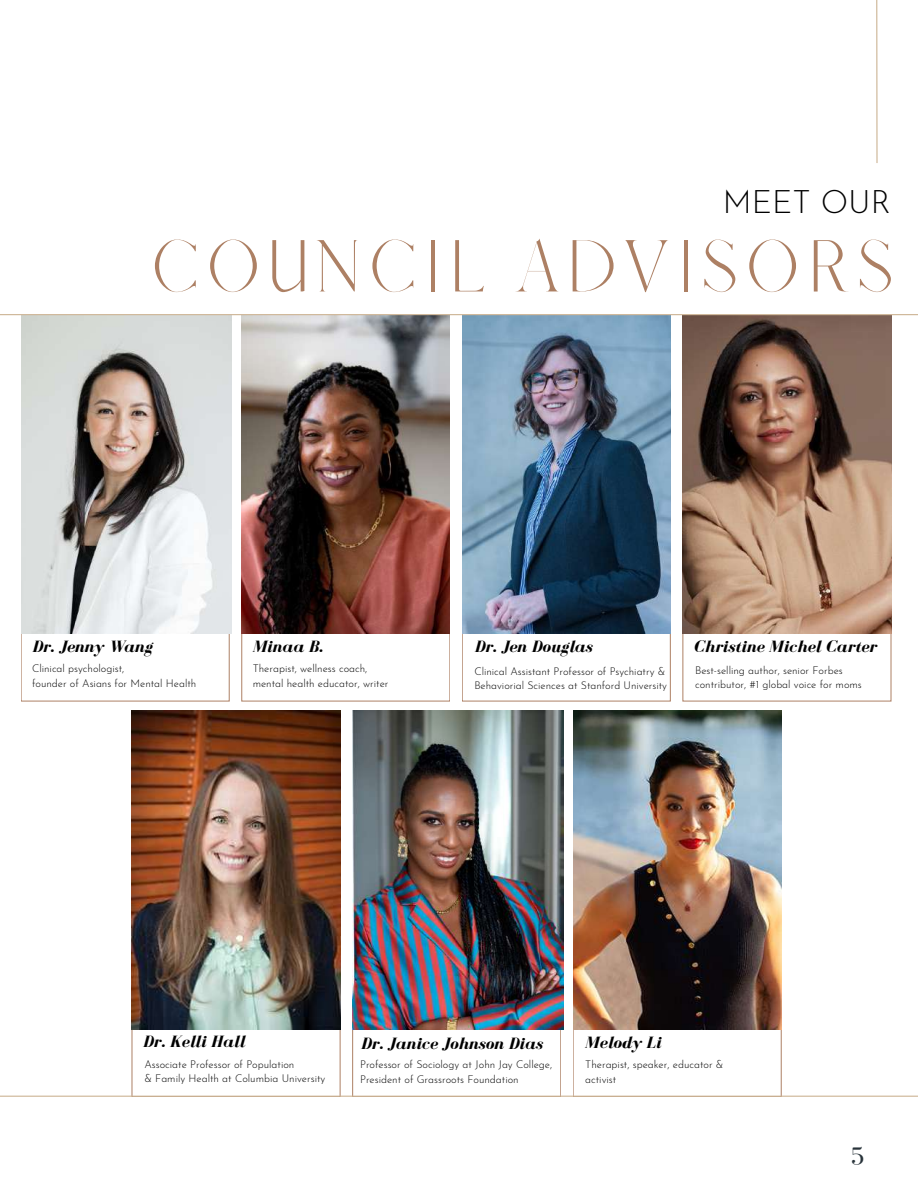
<style>
.page{position:relative;width:918px;height:1188px;background:#fff}
.page>*{position:absolute;margin:0;border:0;box-sizing:border-box;transform-origin:0 0}
.t1{font:300 66.15px "Afrah";letter-spacing:.115em;color:#ad8064}
.t2{font:300 31.95px "Josefin Sans";color:#000}
.t3{font:25.8px "Bodoni FLF";color:#28333a}
.t4{font:italic 700 16.95px "Bodoni FLF";color:#000}
.t5{font:300 10.65px/14.2px "Josefin Sans";color:#000}
</style>
<div class="page">
<img style="left:21px;top:315px;width:210px;height:319px">
<img style="left:242px;top:315px;width:208px;height:319px">
<img style="left:462px;top:315px;width:208px;height:319px">
<img style="left:683px;top:315px;width:208px;height:319px">
<img style="left:132px;top:711px;width:208px;height:318px">
<img style="left:353px;top:711px;width:210px;height:318px">
<img style="left:573px;top:711px;width:208px;height:318px">
<hr style="left:0;top:314px;width:918px;height:1px;background:#ccb494">
<hr style="left:0;top:1096px;width:918px;height:1px;background:#ccb494">
<svg style="left:876px;top:0;width:2px;height:163px"></svg>
<h2 class="t2" style="left:723px;top:189px;width:170px">MEET OUR</h2>
<h1 class="t1" style="left:151px;top:225px;width:744px">COUNCIL ADVISORS</h1>
<h3 class="t4" style="left:32px;top:638px;width:122px">Dr. Jenny Wang</h3>
<p class="t5" style="left:32px;top:663px;width:166px">Clinical psychologist,<br>founder of Asians for Mental Health</p>
<h3 class="t4" style="left:253px;top:638px;width:72px">Minaa B.</h3>
<p class="t5" style="left:253px;top:663px;width:137px">Therapist, wellness coach, mental health educator, writer</p>
<h3 class="t4" style="left:474px;top:638px;width:120px">Dr. Jen Douglas</h3>
<p class="t5" style="left:474px;top:665px;width:194px">Clinical Assistant Professor of Psychiatry &amp;<br>Behaviorial Sciences at Stanford University</p>
<h3 class="t4" style="left:694px;top:638px;width:184px">Christine Michel Carter</h3>
<p class="t5" style="left:695px;top:664px;width:168px">Best-selling author, senior Forbes contributor, #1 global voice for moms</p>
<h3 class="t4" style="left:143px;top:1033px;width:103px">Dr. Kelli Hall</h3>
<p class="t5" style="left:144px;top:1058px;width:182px">Associate Professor of Population<br>&amp; Family Health at Columbia University</p>
<h3 class="t4" style="left:361px;top:1034px;width:183px">Dr. Janice Johnson Dias</h3>
<p class="t5" style="left:360px;top:1059px;width:194px">Professor of Sociology at John Jay College,<br>President of Grassroots Foundation</p>
<h3 class="t4" style="left:585px;top:1033px;width:78px">Melody Li</h3>
<p class="t5" style="left:585px;top:1059px;width:140px">Therapist, speaker, educator &amp; activist</p>
<h3 class="t3" style="left:850px;top:1141px;width:15px">5</h3>
</div>
